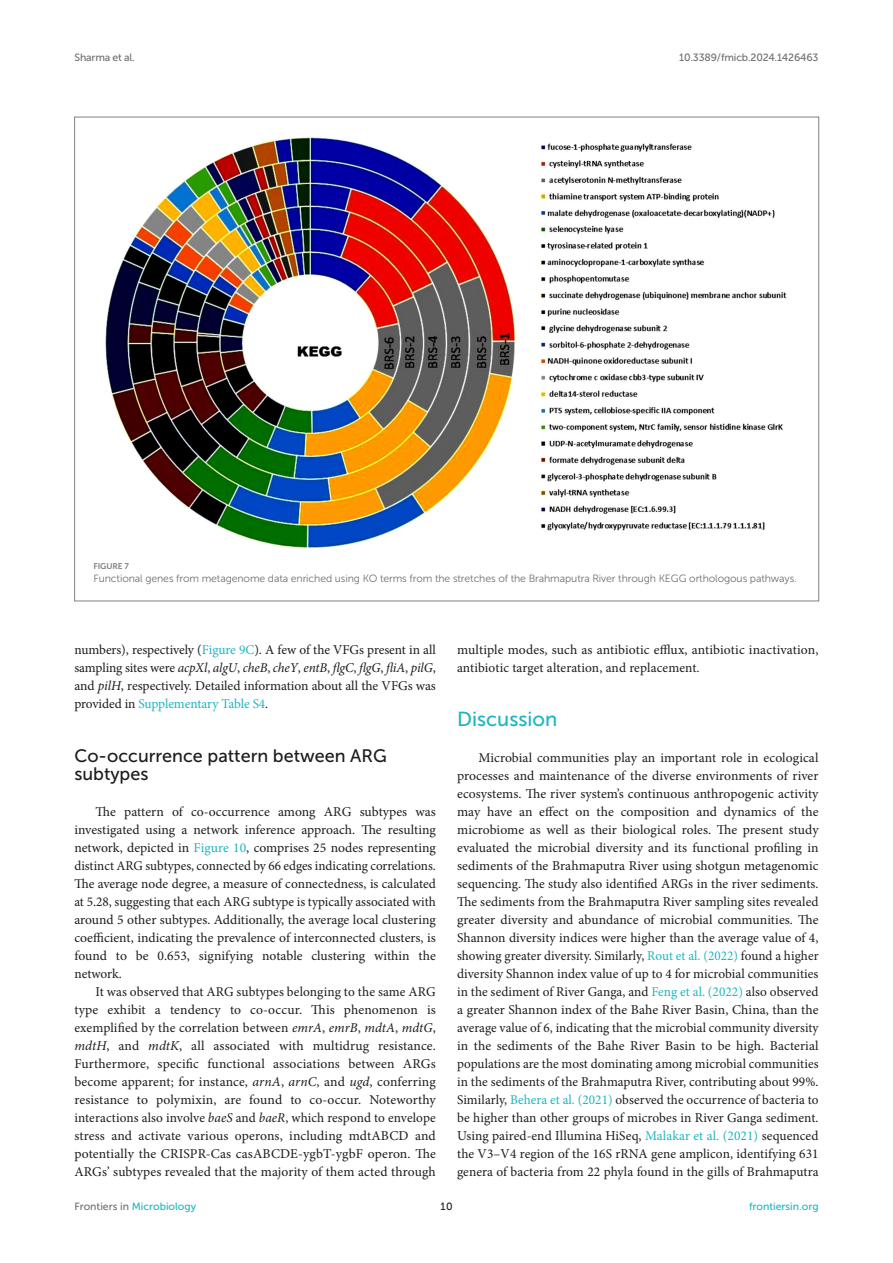
<style>
.page{position:relative;width:893px;height:1263px;background:#fff}
.page>*{position:absolute;margin:0;border:0;box-sizing:border-box;transform-origin:0 0}
.HEAD_1{font:20.25px "Museo Sans 500";color:#1db5c3}
.HEAD_2{font:18px/18px "Museo Sans 500";color:#1b1c1b}
.TEXT{font:13.5px/18px "Minion Pro";color:#1b1c1b;text-align:justify}
.FIG_LEG{font:10.5px "Museo Sans 300";letter-spacing:-.01em;color:#706f70}
.t1{font:10.5px "Museo Sans 500";color:#1db5c3}
.t2{font:10.5px "Museo Sans 500";letter-spacing:-.015em;color:#706f70}
.t3{font:10.5px "Museo Sans 500";color:#1b1c1b}
.FIG_HD{font:8.25px "Museo Sans 700";letter-spacing:-.01em;color:#7e7f7f}
.s1{color:#1db5c3}
.s2{font-style:italic}
.s3{color:#706f70}
</style>
<div class="page">
<img style="left:105px;top:137px;width:682px;height:412px">
<p class="t2" style="left:74px;top:51px;width:62px">Sharma et al.</p>
<p class="t2" style="left:679px;top:51px;width:141px">10.3389/fmicb.2024.1426463</p>
<p class="FIG_HD" style="left:94px;top:561px;width:37px">FIGURE 7</p>
<p class="FIG_LEG" style="left:94px;top:573px;width:705px">Functional genes from metagenome data enriched using KO terms from the stretches of the Brahmaputra River through KEGG orthologous pathways.</p>
<p class="TEXT" style="left:74px;top:641px;width:363px">numbers), respectively (<span class="s1">Figure 9C</span>). A few of the VFGs present in all sampling sites were <span class="s2">acpXl</span>, <span class="s2">algU</span>, <span class="s2">cheB</span>, <span class="s2">cheY</span>, <span class="s2">entB</span>, <span class="s2">flgC</span>, <span class="s2">flgG</span>, <span class="s2">fliA</span>, <span class="s2">pilG</span>, and <span class="s2">pilH</span>, respectively. Detailed information about all the VFGs was provided in <span class="s1">Supplementary Table S4</span>.</p>
<p class="HEAD_2" style="left:74px;top:747px;width:314px">Co-occurrence pattern between ARG subtypes</p>
<p class="TEXT" style="left:74px;top:803px;width:363px;text-indent:21px">The pattern of co-occurrence among ARG subtypes was investigated using a network inference approach. The resulting network, depicted in <span class="s1">Figure 10</span>, comprises 25 nodes representing distinct ARG subtypes, connected by 66 edges indicating correlations.<br>The average node degree, a measure of connectedness, is calculated at 5.28, suggesting that each ARG subtype is typically associated with around 5 other subtypes. Additionally, the average local clustering coefficient, indicating the prevalence of interconnected clusters, is found to be 0.653, signifying notable clustering within the network.</p>
<p class="TEXT" style="left:74px;top:983px;width:363px;text-indent:21px">It was observed that ARG subtypes belonging to the same ARG type exhibit a tendency to co-occur. This phenomenon is exemplified by the correlation between <span class="s2">emrA</span>, <span class="s2">emrB</span>, <span class="s2">mdtA</span>, <span class="s2">mdtG</span>, <span class="s2">mdtH</span>, and <span class="s2">mdtK</span>, all associated with multidrug resistance.<br>Furthermore, specific functional associations between ARGs become apparent; for instance, <span class="s2">arnA</span>, <span class="s2">arnC</span>, and <span class="s2">ugd</span>, conferring resistance to polymixin, are found to co-occur. Noteworthy interactions also involve <span class="s2">baeS</span> and <span class="s2">baeR</span>, which respond to envelope stress and activate various operons, including mdtABCD and potentially the CRISPR-Cas casABCDE-ygbT-ygbF operon. The ARGs’ subtypes revealed that the majority of them acted through</p>
<p class="TEXT" style="left:457px;top:641px;width:363px">multiple modes, such as antibiotic efflux, antibiotic inactivation, antibiotic target alteration, and replacement.</p>
<p class="HEAD_1" style="left:457px;top:708px;width:102px">Discussion</p>
<p class="TEXT" style="left:457px;top:749px;width:363px;text-indent:21px">Microbial communities play an important role in ecological processes and maintenance of the diverse environments of river ecosystems. The river system’s continuous anthropogenic activity may have an effect on the composition and dynamics of the microbiome as well as their biological roles. The present study evaluated the microbial diversity and its functional profiling in sediments of the Brahmaputra River using shotgun metagenomic sequencing. The study also identified ARGs in the river sediments.<br>The sediments from the Brahmaputra River sampling sites revealed greater diversity and abundance of microbial communities. The Shannon diversity indices were higher than the average value of 4, showing greater diversity. Similarly, <span class="s1">Rout et al. (2022)</span> found a higher diversity Shannon index value of up to 4 for microbial communities in the sediment of River Ganga, and <span class="s1">Feng et al. (2022)</span> also observed a greater Shannon index of the Bahe River Basin, China, than the average value of 6, indicating that the microbial community diversity in the sediments of the Bahe River Basin to be high. Bacterial populations are the most dominating among microbial communities in the sediments of the Brahmaputra River, contributing about 99%.<br>Similarly, <span class="s1">Behera et al. (2021)</span> observed the occurrence of bacteria to be higher than other groups of microbes in River Ganga sediment.<br>Using paired-end Illumina HiSeq, <span class="s1">Malakar et al. (2021)</span> sequenced the V3–V4 region of the 16S rRNA gene amplicon, identifying 631 genera of bacteria from 22 phyla found in the gills of Brahmaputra</p>
<p class="t1" style="left:74px;top:1200px;width:123px"><span class="s3">Frontiers in</span> Microbiology</p>
<p class="t3" style="left:440px;top:1200px;width:14px">10</p>
<p class="t1" style="left:749px;top:1200px;width:71px">frontiersin.org</p>
</div>
